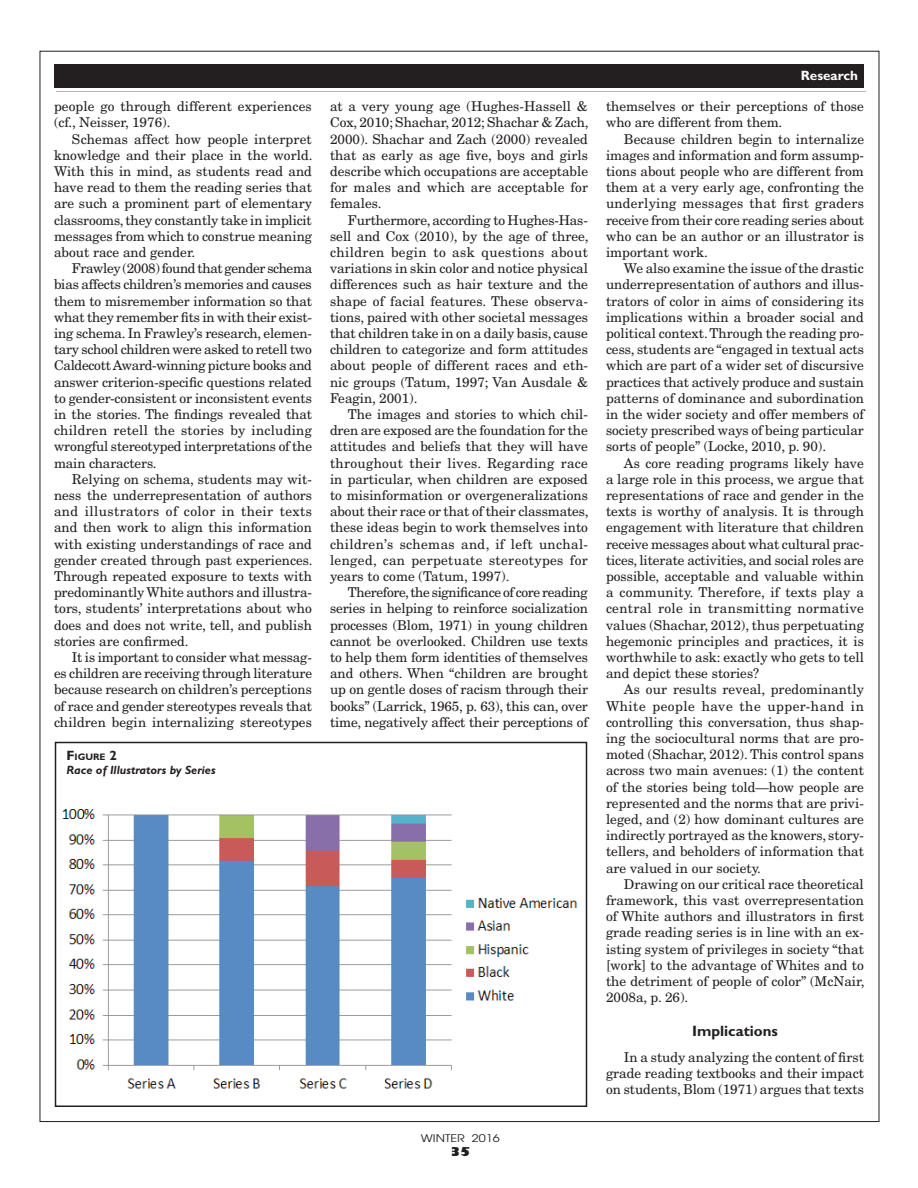
<style>
.page{position:relative;width:918px;height:1188px;background:#fff}
.page>*{position:absolute;margin:0;border:0;box-sizing:border-box;transform-origin:0 0}
.t1{font:700 15px "Gill Sans";color:#231f20}
.t2{font:13.5px/16.2px "New Century Schlbk";color:#231f20;text-align:justify}
.t3{font:700 13.5px "Gill Sans";color:#fff}
.t4{font:italic 700 12px "Gill Sans";color:#231f20}
.t5{font:800 12px "Gill Sans";color:#231f20}
.t6{font:10.5px "Avant Garde";color:#231f20;scale:1.2 1}
.t7{font:700 9.45px "Gill Sans";color:#231f20}
.s1{font-size:13.5px}
</style>
<div class="page">
<div style="left:54px;top:64px;width:810px;height:23px;background:#231f20"></div>
<hr style="left:56px;top:91px;width:810px;height:1px;background:#b4b5b8">
<div style="left:55px;top:742px;width:532px;height:365px;border:2px solid #231f20"></div>
<img style="left:62px;top:809px;width:515px;height:280px">
<p class="t2" style="left:54px;top:98px;width:259px">people go through different experiences (cf., Neisser, 1976).</p>
<p class="t2" style="left:54px;top:131px;width:260px;text-indent:18px">Schemas affect how people interpret knowledge and their place in the world.<br>With this in mind, as students read and have read to them the reading series that are such a prominent part of elementary classrooms, they constantly take in implicit messages from which to construe meaning about race and gender.</p>
<p class="t2" style="left:54px;top:260px;width:260px;text-indent:18px">Frawley (2008) found that gender schema bias affects children’s memories and causes them to misremember information so that what they remember fits in with their exist&shy;ing schema. In Frawley’s research, elemen&shy;tary school children were asked to retell two Caldecott Award-winning picture books and answer criterion-specific questions related to gender-consistent or inconsistent events in the stories. The findings revealed that children retell the stories by including wrongful stereotyped interpretations of the main characters.</p>
<p class="t2" style="left:54px;top:471px;width:260px;text-indent:18px">Relying on schema, students may wit&shy;ness the underrepresentation of authors and illustrators of color in their texts and then work to align this information with existing understandings of race and gender created through past experiences.<br>Through repeated exposure to texts with predominantly White authors and illustra&shy;tors, students’ interpretations about who does and does not write, tell, and publish stories are confirmed.</p>
<p class="t2" style="left:54px;top:649px;width:260px;text-indent:18px">It is important to consider what messag&shy;es children are receiving through literature because research on children’s perceptions of race and gender stereotypes reveals that children begin internalizing stereotypes</p>
<p class="t7" style="left:66px;top:751px;width:52px"><span class="s1">F</span>igure <span class="s1">2</span></p>
<p class="t4" style="left:66px;top:763px;width:151px">Race of Illustrators by Series</p>
<p class="t2" style="left:330px;top:98px;width:260px">at a very young age (Hughes-Hassell &amp; Cox, 2010; Shachar, 2012; Shachar &amp; Zach, 2000). Shachar and Zach (2000) revealed that as early as age five, boys and girls describe which occupations are acceptable for males and which are acceptable for females.</p>
<p class="t2" style="left:330px;top:212px;width:260px;text-indent:18px">Furthermore, according to Hughes-Has&shy;sell and Cox (2010), by the age of three, children begin to ask questions about variations in skin color and notice physical differences such as hair texture and the shape of facial features. These observa&shy;tions, paired with other societal messages that children take in on a daily basis, cause children to categorize and form attitudes about people of different races and eth&shy;nic groups (Tatum, 1997; Van Ausdale &amp; Feagin, 2001).</p>
<p class="t2" style="left:330px;top:406px;width:260px;text-indent:18px">The images and stories to which chil&shy;dren are exposed are the foundation for the attitudes and beliefs that they will have throughout their lives. Regarding race in particular, when children are exposed to misinformation or overgeneralizations about their race or that of their classmates, these ideas begin to work themselves into children’s schemas and, if left unchal&shy;lenged, can perpetuate stereotypes for years to come (Tatum, 1997).</p>
<p class="t2" style="left:330px;top:584px;width:260px;text-indent:18px">Therefore, the significance of core reading series in helping to reinforce socialization processes (Blom, 1971) in young children cannot be overlooked. Children use texts to help them form identities of themselves and others. When “children are brought up on gentle doses of racism through their books” (Larrick, 1965, p. 63), this can, over time, negatively affect their perceptions of</p>
<p class="t6" style="left:421px;top:1131px;width:67px">WINTER 2016</p>
<p class="t5" style="left:450px;top:1144px;width:22px">35</p>
<p class="t3" style="left:801px;top:67px;width:59px">Research</p>
<p class="t2" style="left:606px;top:98px;width:259px">themselves or their perceptions of those who are different from them.</p>
<p class="t2" style="left:606px;top:131px;width:260px;text-indent:18px">Because children begin to internalize images and information and form assump&shy;tions about people who are different from them at a very early age, confronting the underlying messages that first graders receive from their core reading series about who can be an author or an illustrator is important work.</p>
<p class="t2" style="left:606px;top:260px;width:260px;text-indent:18px">We also examine the issue of the drastic underrepresentation of authors and illus&shy;trators of color in aims of considering its implications within a broader social and political context. Through the reading pro&shy;cess, students are “engaged in textual acts which are part of a wider set of discursive practices that actively produce and sustain patterns of dominance and subordination in the wider society and offer members of society prescribed ways of being particular sorts of people” (Locke, 2010, p. 90).</p>
<p class="t2" style="left:606px;top:455px;width:260px;text-indent:18px">As core reading programs likely have a large role in this process, we argue that representations of race and gender in the texts is worthy of analysis. It is through engagement with literature that children receive messages about what cultural prac&shy;tices, literate activities, and social roles are possible, acceptable and valuable within a community. Therefore, if texts play a central role in transmitting normative values (Shachar, 2012), thus perpetuating hegemonic principles and practices, it is worthwhile to ask: exactly who gets to tell and depict these stories?</p>
<p class="t2" style="left:606px;top:681px;width:260px;text-indent:18px">As our results reveal, predominantly White people have the upper-hand in controlling this conversation, thus shap&shy;ing the sociocultural norms that are pro&shy;moted (Shachar, 2012). This control spans across two main avenues: (1) the content of the stories being told—how people are represented and the norms that are privi&shy;leged, and (2) how dominant cultures are indirectly portrayed as the knowers, story&shy;tellers, and beholders of information that are valued in our society.</p>
<p class="t2" style="left:606px;top:876px;width:260px;text-indent:18px">Drawing on our critical race theoretical framework, this vast overrepresentation of White authors and illustrators in first grade reading series is in line with an ex&shy;isting system of privileges in society “that [work] to the advantage of Whites and to the detriment of people of color” (McNair, 2008a, p. 26).</p>
<p class="t1" style="left:692px;top:1022px;width:87px">Implications</p>
<p class="t2" style="left:606px;top:1049px;width:260px;text-indent:18px">In a study analyzing the content of first grade reading textbooks and their impact on students, Blom (1971) argues that texts</p>
</div>
